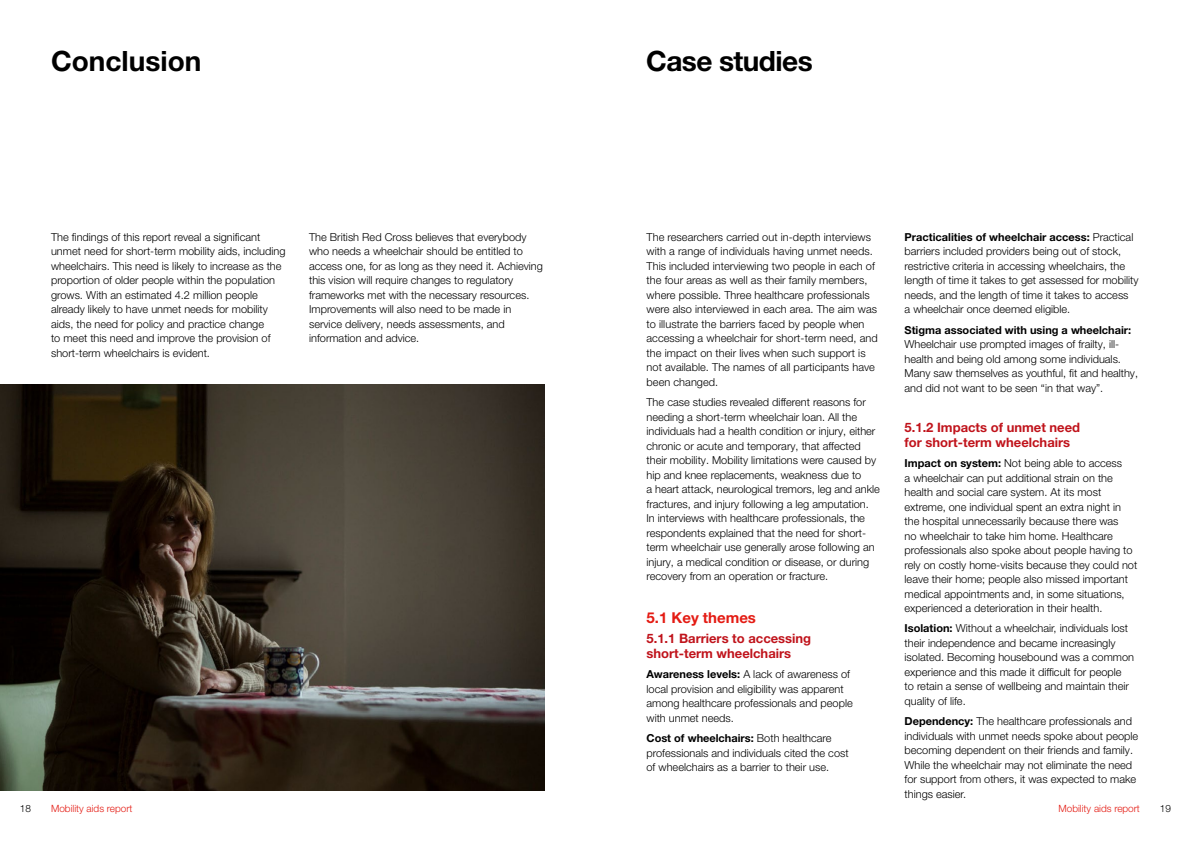
<style>
.page{position:relative;width:1191px;height:842px;background:#fff}
.page>*{position:absolute;margin:0;border:0;box-sizing:border-box;transform-origin:0 0}
.t1{font:700 28px "Helvetica Neue LT Pro";letter-spacing:-.01em;color:#000}
.Heading_15-17{font:700 15px "Helvetica Neue LT Pro";color:#e41b13}
.heading_13-15{font:700 13px/15px "Helvetica Neue LT Pro";color:#c0131b}
.BODY_COPY{font:300 11px/14.5px "Helvetica Neue LT Pro";color:#000}
.last_body_before_new{font:300 11px/14.5px "Helvetica Neue LT Pro";color:#000}
.t2{font:300 10px "Helvetica Neue LT Pro";color:#e41b13}
.t3{font:300 10px "Helvetica Neue LT Pro";color:#000}
.s1{font-weight:700}
</style>
<div class="page">
<img style="left:0;top:385px;width:544px;height:406px">
<p class="t1" style="left:51px;top:43px;width:152px">Conclusion</p>
<p class="BODY_COPY" style="left:51px;top:229px;width:236px">The findings of this report reveal a significant unmet need for short-term mobility aids, including wheelchairs. This need is likely to increase as the proportion of older people within the population grows. With an estimated 4.2 million people already likely to have unmet needs for mobility aids, the need for policy and practice change<br>to meet this need and improve the provision of short-term wheelchairs is evident.</p>
<p class="BODY_COPY" style="left:309px;top:229px;width:235px">The British Red Cross believes that everybody who needs a wheelchair should be entitled to access one, for as long as they need it. Achieving this vision will require changes to regulatory frameworks met with the necessary resources.<br>Improvements will also need to be made in service delivery, needs assessments, and information and advice.</p>
<p class="t1" style="left:646px;top:43px;width:168px">Case studies</p>
<p class="BODY_COPY" style="left:646px;top:229px;width:233px">The researchers carried out in-depth interviews with a range of individuals having unmet needs.<br>This included interviewing two people in each of the four areas as well as their family members, where possible. Three healthcare professionals were also interviewed in each area. The aim was to illustrate the barriers faced by people when accessing a wheelchair for short-term need, and the impact on their lives when such support is not available. The names of all participants have been changed.</p>
<p class="last_body_before_new" style="left:646px;top:395px;width:235px">The case studies revealed different reasons for needing a short-term wheelchair loan. All the individuals had a health condition or injury, either chronic or acute and temporary, that affected their mobility. Mobility limitations were caused by hip and knee replacements, weakness due to<br>a heart attack, neurological tremors, leg and ankle fractures, and injury following a leg amputation.<br>In interviews with healthcare professionals, the respondents explained that the need for short&shy;term wheelchair use generally arose following an injury, a medical condition or disease, or during recovery from an operation or fracture.</p>
<p class="Heading_15-17" style="left:646px;top:608px;width:111px">5.1 Key themes</p>
<p class="heading_13-15" style="left:646px;top:631px;width:166px">5.1.1 Barriers to accessing short-term wheelchairs</p>
<p class="BODY_COPY" style="left:646px;top:667px;width:208px"><span class="s1">Awareness levels:</span> A lack of awareness of local provision and eligibility was apparent among healthcare professionals and people with unmet needs.</p>
<p class="BODY_COPY" style="left:646px;top:731px;width:204px"><span class="s1">Cost of wheelchairs:</span> Both healthcare professionals and individuals cited the cost of wheelchairs as a barrier to their use.</p>
<p class="BODY_COPY" style="left:904px;top:229px;width:235px"><span class="s1">Practicalities of wheelchair access:</span> Practical barriers included providers being out of stock, restrictive criteria in accessing wheelchairs, the length of time it takes to get assessed for mobility needs, and the length of time it takes to access<br>a wheelchair once deemed eligible.</p>
<p class="last_body_before_new" style="left:904px;top:322px;width:235px"><span class="s1">Stigma associated with using a wheelchair:<br></span>Wheelchair use prompted images of frailty, ill&shy;health and being old among some individuals.<br>Many saw themselves as youthful, fit and healthy, and did not want to be seen “in that way”.</p>
<p class="heading_13-15" style="left:904px;top:420px;width:177px">5.1.2 Impacts of unmet need for short-term wheelchairs</p>
<p class="BODY_COPY" style="left:904px;top:456px;width:234px"><span class="s1">Impact on system:</span> Not being able to access<br>a wheelchair can put additional strain on the health and social care system. At its most extreme, one individual spent an extra night in the hospital unnecessarily because there was<br>no wheelchair to take him home. Healthcare professionals also spoke about people having to rely on costly home-visits because they could not leave their home; people also missed important medical appointments and, in some situations, experienced a deterioration in their health.</p>
<p class="BODY_COPY" style="left:904px;top:621px;width:231px"><span class="s1">Isolation:</span> Without a wheelchair, individuals lost their independence and became increasingly isolated. Becoming housebound was a common experience and this made it difficult for people<br>to retain a sense of wellbeing and maintain their quality of life.</p>
<p class="BODY_COPY" style="left:904px;top:714px;width:235px"><span class="s1">Dependency:</span> The healthcare professionals and individuals with unmet needs spoke about people becoming dependent on their friends and family.<br>While the wheelchair may not eliminate the need for support from others, it was expected to make things easier.</p>
<p class="t3" style="left:20px;top:803px;width:13px">18</p>
<p class="t2" style="left:51px;top:803px;width:83px">Mobility aids report</p>
<p class="t2" style="left:1058px;top:803px;width:83px">Mobility aids report</p>
<p class="t3" style="left:1159px;top:803px;width:13px">19</p>
</div>
